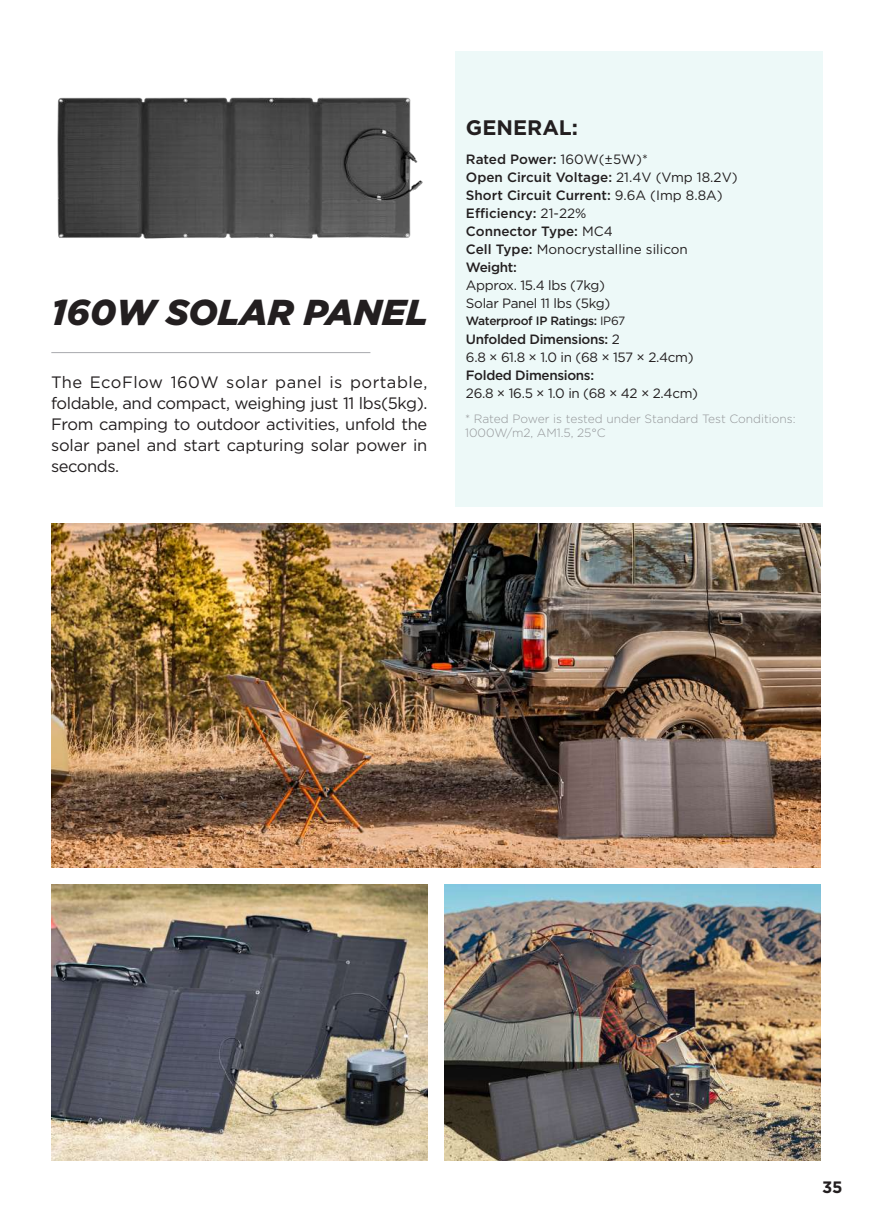
<style>
.page{position:relative;width:872px;height:1212px;background:#fff}
.page>*{position:absolute;margin:0;border:0;box-sizing:border-box;transform-origin:0 0}
.t1{font:italic 900 36px "Gotham";color:#231f20}
.t2{font:700 21px "Gotham";color:#231f20}
.t3{font:16.5px/21px "Gotham";letter-spacing:-.01em;color:#231f20;text-align:justify}
.t4{font:700 16.5px "Gotham";color:#231f20}
.t5{font:500 13.5px/18px "Gotham";color:#231f20}
.t6{font:13.5px/18px "Gotham";letter-spacing:-.025em;color:#231f20}
.t7{font:500 13.5px "Gotham";letter-spacing:-.025em;color:#231f20}
.t8{font:300 12px/14.4px "Gotham";color:#939598}
.t9{font:500 12px "Gotham";letter-spacing:-.025em;color:#231f20}
.s1{font-weight:400}
.s2{font-weight:500}
</style>
<div class="page">
<div style="left:455px;top:51px;width:368px;height:455px;background:#edf9f8"></div>
<img style="left:51px;top:523px;width:769px;height:344px">
<img style="left:57px;top:97px;width:366px;height:142px">
<hr style="left:51px;top:352px;width:319px;height:1px;background:#a8a9ad">
<img style="left:51px;top:884px;width:376px;height:277px">
<img style="left:444px;top:884px;width:377px;height:277px">
<h1 class="t1" style="left:51px;top:288px;width:379px">160W SOLAR PANEL</h1>
<p class="t3" style="left:51px;top:371px;width:378px">The EcoFlow 160W solar panel is portable, foldable, and compact, weighing just 11 lbs(5kg).<br>From camping to outdoor activities, unfold the solar panel and start capturing solar power in seconds.</p>
<p class="t2" style="left:466px;top:113px;width:114px">GENERAL:</p>
<p class="t5" style="left:466px;top:150px;width:273px">Rated Power: <span class="s1">160W(±5W)*<br></span>Open Circuit Voltage: <span class="s1">21.4V (Vmp 18.2V)<br></span>Short Circuit Current: <span class="s1">9.6A (Imp 8.8A)<br></span>Efficiency: <span class="s1">21-22%<br></span>Connector Type: <span class="s1">MC4<br></span>Cell Type: <span class="s1">Monocrystalline silicon<br></span>Weight:</p>
<p class="t6" style="left:466px;top:276px;width:146px">Approx. 15.4 lbs (7kg)<br>Solar Panel 11 lbs (5kg)</p>
<p class="t9" style="left:466px;top:313px;width:161px">Waterproof IP Ratings: <span class="s1">IP67</span></p>
<p class="t6" style="left:466px;top:330px;width:229px"><span class="s2">Unfolded Dimensions:</span> 2<br>6.8 × 61.8 × 1.0 in (68 × 157 × 2.4cm)</p>
<p class="t7" style="left:466px;top:366px;width:130px">Folded Dimensions:</p>
<p class="t6" style="left:466px;top:384px;width:234px">26.8 × 16.5 × 1.0 in (68 × 42 × 2.4cm)</p>
<p class="t8" style="left:465px;top:411px;width:332px">* Rated Power is tested under Standard Test Conditions:<br>1000W/m2, AM1.5, 25°C</p>
<p class="t4" style="left:822px;top:1176px;width:22px">35</p>
</div>
